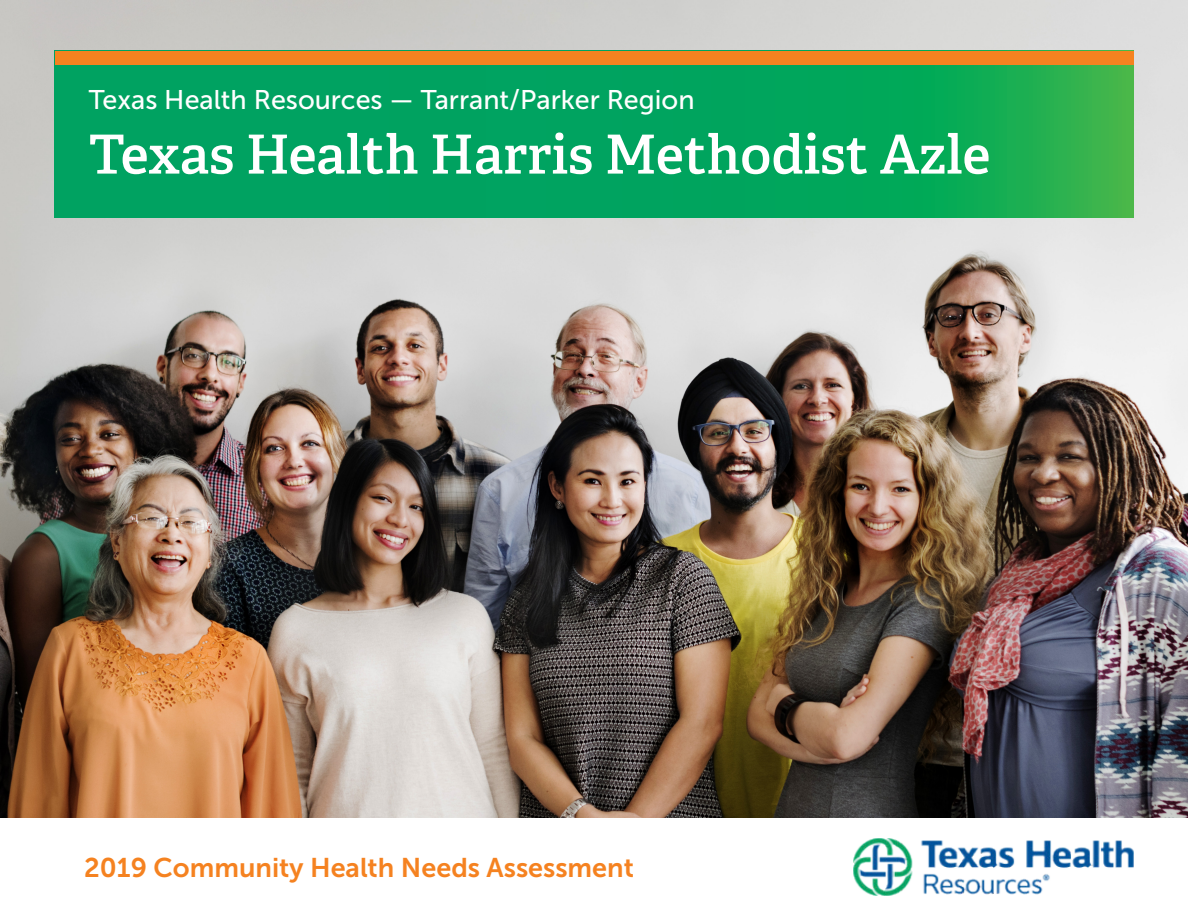
<style>
.page{position:relative;width:1188px;height:918px;background:#fff}
.page>*{position:absolute;margin:0;border:0;box-sizing:border-box;transform-origin:0 0}
.t1{font:600 53.85px "Adelle";color:#fff}
.t2{font:27px "Museo Sans 500";color:#fff}
.t3{font:27px "Museo Sans 700";color:#f58220}
</style>
<div class="page">
<img style="left:0;top:0;width:1188px;height:817px">
<img style="left:853px;top:838px;width:281px;height:58px">
<svg style="left:54px;top:51px;width:1080px;height:166px;background:#08a55b"></svg>
<div style="left:55px;top:51px;width:1079px;height:13px;background:#f58220"></div>
<p class="t2" style="left:89px;top:85px;width:607px">Texas Health Resources — Tarrant/Parker Region</p>
<p class="t1" style="left:89px;top:121px;width:903px">Texas Health Harris Methodist Azle</p>
<p class="t3" style="left:84px;top:853px;width:551px">2019 Community Health Needs Assessment</p>
</div>
